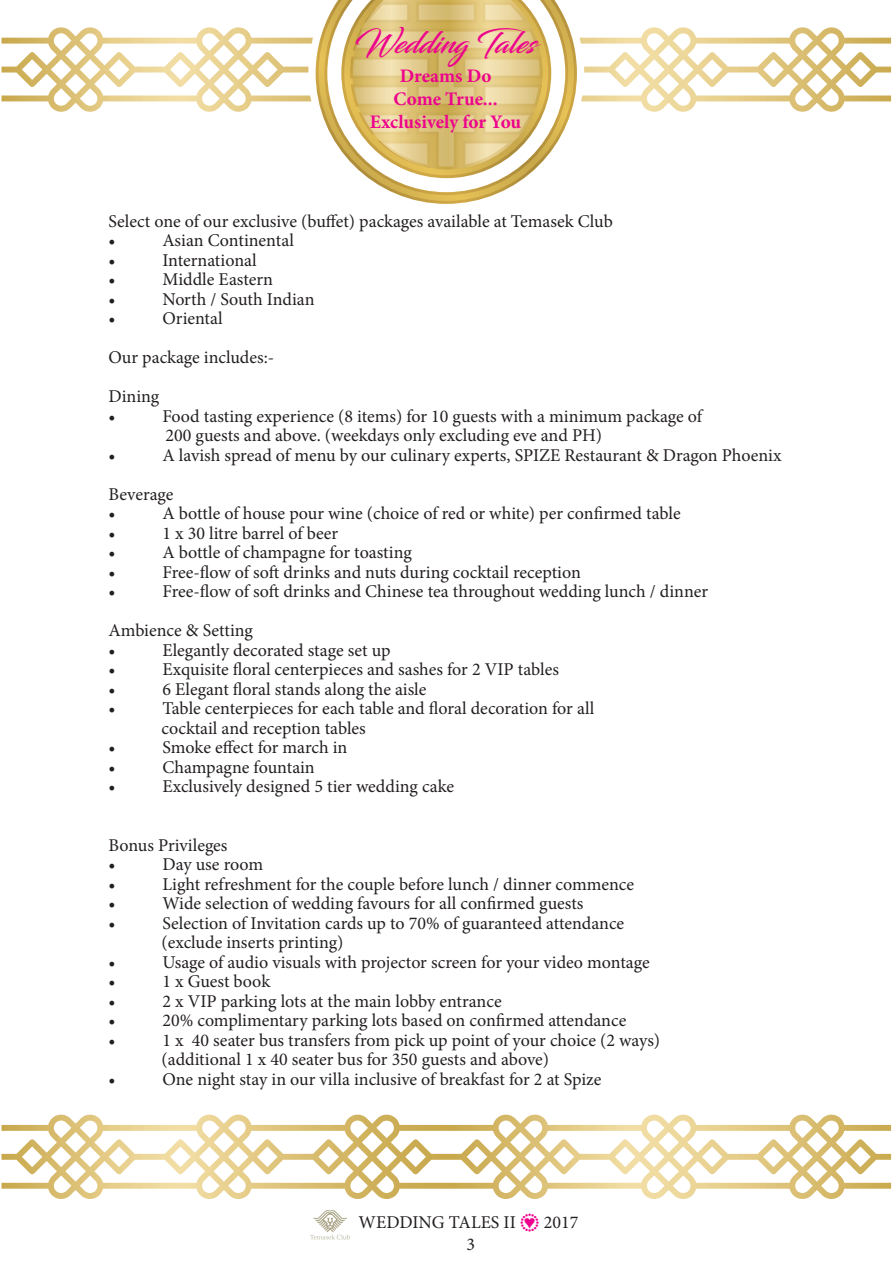
<style>
.page{position:relative;width:893px;height:1263px;background:#fff}
.page>*{position:absolute;margin:0;border:0;box-sizing:border-box;transform-origin:0 0}
.t1{font:30px "Blacksword";color:#ed028c}
.t2{font:700 19.2px/23px "Minion Pro";color:#ed028c;text-align:center}
.t3{font:18px/19.5px "Minion Pro";color:#231f20}
.s1{font-family:"Heart Things";color:#ed028c}
</style>
<div class="page">
<svg style="left:310px;top:1210px;width:40px;height:29px"></svg>
<svg style="left:2px;top:27px;width:889px;height:85px"></svg>
<svg style="left:2px;top:1114px;width:889px;height:85px"></svg>
<svg style="left:308px;top:27px;width:276px;height:85px"></svg>
<svg style="left:316px;top:0;width:261px;height:204px"></svg>
<svg style="left:352px;top:0;width:190px;height:169px;background:#dfc784"></svg>
<h1 class="t1" style="left:355px;top:26px;width:182px">Wedding Tales</h1>
<p class="t2" style="left:370px;top:64px;width:153px">Dreams Do<br>Come True...<br>Exclusively for You</p>
<p class="t3" style="left:108px;top:211px;width:506px">Select one of our exclusive (buffet) packages available at Temasek Club •</p>
<p class="t3" style="left:162px;top:231px;width:133px">Asian Continental</p>
<p class="t3" style="left:108px;top:250px;width:9px">•</p>
<p class="t3" style="left:162px;top:250px;width:96px">International</p>
<p class="t3" style="left:108px;top:270px;width:9px">•</p>
<p class="t3" style="left:162px;top:270px;width:112px">Middle Eastern</p>
<p class="t3" style="left:108px;top:289px;width:9px">•</p>
<p class="t3" style="left:162px;top:289px;width:154px">North / South Indian</p>
<p class="t3" style="left:108px;top:309px;width:9px">•</p>
<p class="t3" style="left:108px;top:299px;width:167px;line-height:39px;text-indent:54px">Oriental<br>Our package includes:-<br>Dining</p>
<p class="t3" style="left:108px;top:406px;width:9px">•</p>
<p class="t3" style="left:162px;top:406px;width:541px">Food tasting experience (8 items) for 10 guests with a minimum package of<br>200 guests and above. (weekdays only excluding eve and PH)</p>
<p class="t3" style="left:108px;top:445px;width:9px">•</p>
<p class="t3" style="left:108px;top:436px;width:675px;line-height:39px;text-indent:54px">A lavish spread of menu by our culinary experts, SPIZE Restaurant &amp; Dragon Phoenix<br>Beverage</p>
<p class="t3" style="left:108px;top:504px;width:9px">•</p>
<p class="t3" style="left:162px;top:504px;width:520px">A bottle of house pour wine (choice of red or white) per confirmed table</p>
<p class="t3" style="left:108px;top:523px;width:9px">•</p>
<p class="t3" style="left:162px;top:523px;width:177px">1 x 30 litre barrel of beer</p>
<p class="t3" style="left:108px;top:543px;width:9px">•</p>
<p class="t3" style="left:162px;top:543px;width:251px">A bottle of champagne for toasting</p>
<p class="t3" style="left:108px;top:562px;width:9px">•</p>
<p class="t3" style="left:162px;top:562px;width:420px">Free-flow of soft drinks and nuts during cocktail reception</p>
<p class="t3" style="left:108px;top:582px;width:9px">•</p>
<p class="t3" style="left:108px;top:572px;width:601px;line-height:39px;text-indent:54px">Free-flow of soft drinks and Chinese tea throughout wedding lunch / dinner<br>Ambience &amp; Setting</p>
<p class="t3" style="left:108px;top:640px;width:9px">•</p>
<p class="t3" style="left:162px;top:640px;width:230px">Elegantly decorated stage set up</p>
<p class="t3" style="left:108px;top:660px;width:9px">•</p>
<p class="t3" style="left:162px;top:660px;width:398px">Exquisite floral centerpieces and sashes for 2 VIP tables</p>
<p class="t3" style="left:108px;top:679px;width:9px">•</p>
<p class="t3" style="left:162px;top:679px;width:265px">6 Elegant floral stands along the aisle</p>
<p class="t3" style="left:108px;top:699px;width:9px">•</p>
<p class="t3" style="left:162px;top:699px;width:434px">Table centerpieces for each table and floral decoration for all cocktail and reception tables</p>
<p class="t3" style="left:108px;top:738px;width:9px">•</p>
<p class="t3" style="left:162px;top:738px;width:186px">Smoke effect for march in</p>
<p class="t3" style="left:108px;top:757px;width:9px">•</p>
<p class="t3" style="left:162px;top:757px;width:154px">Champagne fountain</p>
<p class="t3" style="left:108px;top:777px;width:9px">•</p>
<p class="t3" style="left:162px;top:777px;width:293px">Exclusively designed 5 tier wedding cake</p>
<p class="t3" style="left:108px;top:835px;width:121px">Bonus Privileges •</p>
<p class="t3" style="left:162px;top:855px;width:102px">Day use room</p>
<p class="t3" style="left:108px;top:874px;width:9px">•</p>
<p class="t3" style="left:162px;top:874px;width:473px">Light refreshment for the couple before lunch / dinner commence</p>
<p class="t3" style="left:108px;top:894px;width:9px">•</p>
<p class="t3" style="left:162px;top:894px;width:423px">Wide selection of wedding favours for all confirmed guests</p>
<p class="t3" style="left:108px;top:913px;width:9px">•</p>
<p class="t3" style="left:162px;top:913px;width:464px">Selection of Invitation cards up to 70% of guaranteed attendance (exclude inserts printing)</p>
<p class="t3" style="left:108px;top:952px;width:9px">•</p>
<p class="t3" style="left:162px;top:952px;width:489px">Usage of audio visuals with projector screen for your video montage</p>
<p class="t3" style="left:108px;top:972px;width:9px">•</p>
<p class="t3" style="left:162px;top:972px;width:109px">1 x Guest book</p>
<p class="t3" style="left:108px;top:991px;width:9px">•</p>
<p class="t3" style="left:162px;top:991px;width:341px">2 x VIP parking lots at the main lobby entrance</p>
<p class="t3" style="left:108px;top:1011px;width:9px">•</p>
<p class="t3" style="left:162px;top:1011px;width:465px">20% complimentary parking lots based on confirmed attendance</p>
<p class="t3" style="left:108px;top:1030px;width:9px">•</p>
<p class="t3" style="left:162px;top:1030px;width:500px">1 x 40 seater bus transfers from pick up point of your choice (2 ways) (additional 1 x 40 seater bus for 350 guests and above)</p>
<p class="t3" style="left:108px;top:1069px;width:9px">•</p>
<p class="t3" style="left:162px;top:1069px;width:440px">One night stay in our villa inclusive of breakfast for 2 at Spize</p>
<p class="t3" style="left:359px;top:1212px;width:221px;line-height:21.6px;text-align:center">WEDDING TALES II <span class="s1">q</span> 2017<br>3</p>
</div>
